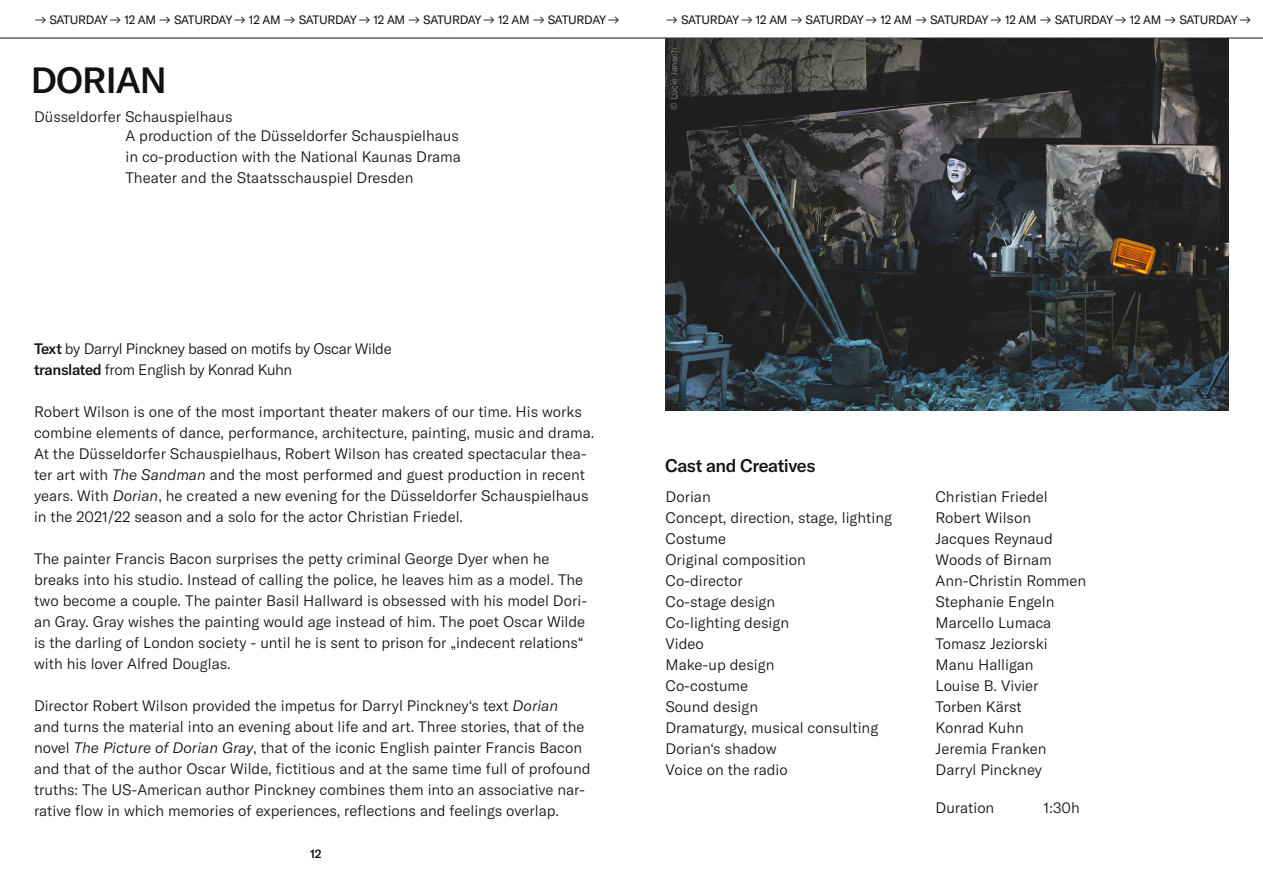
<style>
.page{position:relative;width:1263px;height:893px;background:#fff}
.page>*{position:absolute;margin:0;border:0;box-sizing:border-box;transform-origin:0 0}
.t1{font:500 36px "GT America";letter-spacing:-.025em;color:#121212}
.t2{font:500 18px "GT America";letter-spacing:-.025em;color:#121212}
.t3{font:300 15px/21px "GT America";color:#121212}
.t4{font:300 15px/21px "GT America";letter-spacing:-.025em;color:#121212}
.t5{font:12px "GT America";letter-spacing:-.025em;color:#121212}
.t6{font:500 12px "GT America";color:#121212}
.t7{font:300 9px "GT America";color:#888a8a}
.s1{font-weight:500}
.s2{font-style:italic}
</style>
<div class="page">
<svg style="left:0;top:37px;width:1263px;height:1px"></svg>
<img style="left:665px;top:38px;width:564px;height:372px">
<p class="t5" style="left:34px;top:13px;width:588px">→ SATURDAY → 12 AM → SATURDAY → 12 AM → SATURDAY → 12 AM → SATURDAY → 12 AM → SATURDAY →</p>
<p class="t5" style="left:665px;top:13px;width:588px">→ SATURDAY → 12 AM → SATURDAY → 12 AM → SATURDAY → 12 AM → SATURDAY → 12 AM → SATURDAY →</p>
<h1 class="t1" style="left:31px;top:58px;width:138px">DORIAN</h1>
<p class="t3" style="left:125px;top:107px;width:335px;line-height:19.2px;text-indent:-91px">Düsseldorfer Schauspielhaus<br>A production of the Düsseldorfer Schauspielhaus</p>
<p class="t3" style="left:125px;top:147px;width:337px">in co-production with the National Kaunas Drama<br>Theater and the Staatsschauspiel Dresden</p>
<p class="t4" style="left:34px;top:339px;width:359px"><span class="s1">Text</span> by Darryl Pinckney based on motifs by Oscar Wilde <span class="s1">translated</span> from English by Konrad Kuhn</p>
<p class="t3" style="left:34px;top:402px;width:562px">Robert Wilson is one of the most important theater makers of our time. His works combine elements of dance, performance, architecture, painting, music and drama.<br>At the Düsseldorfer Schauspielhaus, Robert Wilson has created spectacular thea&shy;ter art with <span class="s2">The Sandman</span> and the most performed and guest production in recent years. With <span class="s2">Dorian</span>, he created a new evening for the Düsseldorfer Schauspielhaus in the 2021/22 season and a solo for the actor Christian Friedel.</p>
<p class="t3" style="left:34px;top:549px;width:555px">The painter Francis Bacon surprises the petty criminal George Dyer when he breaks into his studio. Instead of calling the police, he leaves him as a model. The two become a couple. The painter Basil Hallward is obsessed with his model Dori&shy;an Gray. Gray wishes the painting would age instead of him. The poet Oscar Wilde is the darling of London society - until he is sent to prison for „indecent relations“ with his lover Alfred Douglas.</p>
<p class="t3" style="left:34px;top:696px;width:558px">Director Robert Wilson provided the impetus for Darryl Pinckney‘s text <span class="s2">Dorian<br></span>and turns the material into an evening about life and art. Three stories, that of the novel <span class="s2">The Picture of Dorian Gray</span>, that of the iconic English painter Francis Bacon and that of the author Oscar Wilde, fictitious and at the same time full of profound truths: The US-American author Pinckney combines them into an associative nar&shy;rative flow in which memories of experiences, reflections and feelings overlap.</p>
<p class="t6" style="left:310px;top:846px;width:13px">12</p>
<p class="t7" style="left:669px;top:110px;width:64px;rotate:-90deg">© Lucie Jansch</p>
<p class="t2" style="left:665px;top:455px;width:152px">Cast and Creatives</p>
<p class="t3" style="left:665px;top:486px;width:47px">Dorian</p>
<p class="t3" style="left:935px;top:486px;width:114px">Christian Friedel</p>
<p class="t3" style="left:665px;top:507px;width:228px">Concept, direction, stage, lighting</p>
<p class="t3" style="left:935px;top:507px;width:97px">Robert Wilson</p>
<p class="t3" style="left:665px;top:528px;width:62px">Costume</p>
<p class="t3" style="left:935px;top:528px;width:119px">Jacques Reynaud</p>
<p class="t3" style="left:665px;top:549px;width:142px">Original composition</p>
<p class="t3" style="left:935px;top:549px;width:118px">Woods of Birnam</p>
<p class="t3" style="left:665px;top:570px;width:79px">Co-director</p>
<p class="t3" style="left:935px;top:570px;width:152px">Ann-Christin Rommen</p>
<p class="t3" style="left:665px;top:591px;width:111px">Co-stage design</p>
<p class="t3" style="left:935px;top:591px;width:121px">Stephanie Engeln</p>
<p class="t3" style="left:665px;top:612px;width:125px">Co-lighting design</p>
<p class="t3" style="left:935px;top:612px;width:117px">Marcello Lumaca</p>
<p class="t3" style="left:665px;top:633px;width:40px">Video</p>
<p class="t3" style="left:935px;top:633px;width:114px">Tomasz Jeziorski</p>
<p class="t3" style="left:665px;top:654px;width:110px">Make-up design</p>
<p class="t3" style="left:935px;top:654px;width:100px">Manu Halligan</p>
<p class="t3" style="left:665px;top:675px;width:84px">Co-costume</p>
<p class="t3" style="left:935px;top:675px;width:105px">Louise B. Vivier</p>
<p class="t3" style="left:665px;top:696px;width:94px">Sound design</p>
<p class="t3" style="left:935px;top:696px;width:88px">Torben Kärst</p>
<p class="t3" style="left:665px;top:717px;width:214px">Dramaturgy, musical consulting</p>
<p class="t3" style="left:935px;top:717px;width:90px">Konrad Kuhn</p>
<p class="t3" style="left:665px;top:738px;width:113px">Dorian‘s shadow</p>
<p class="t3" style="left:935px;top:738px;width:112px">Jeremia Franken</p>
<p class="t3" style="left:665px;top:759px;width:124px">Voice on the radio</p>
<p class="t3" style="left:935px;top:759px;width:108px">Darryl Pinckney</p>
<p class="t3" style="left:936px;top:798px;width:60px">Duration</p>
<p class="t3" style="left:1044px;top:798px;width:38px">1:30h</p>
</div>
